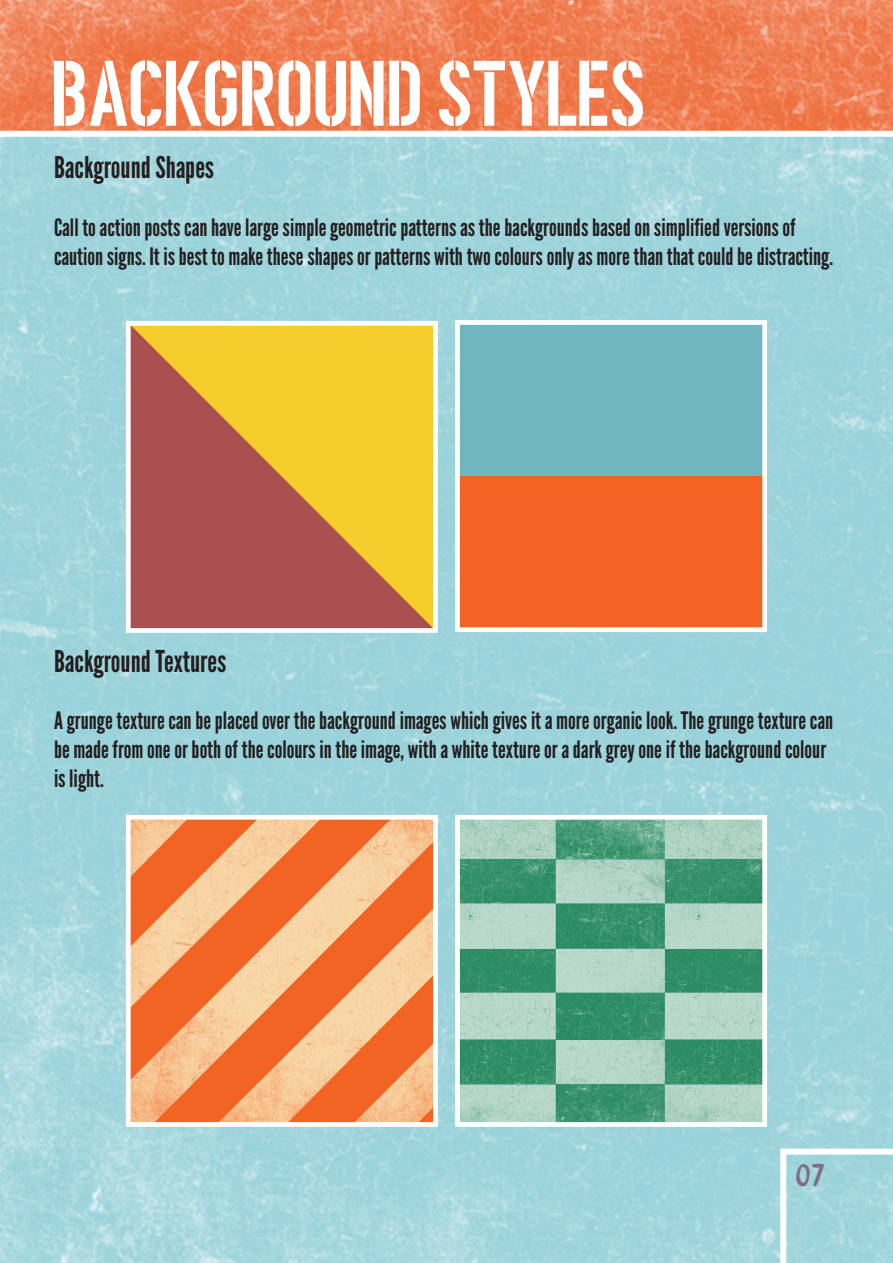
<style>
.page{position:relative;width:893px;height:1263px;background:#fff}
.page>*{position:absolute;margin:0;border:0;box-sizing:border-box;transform-origin:0 0}
.t1{font:90px "Ombudsman Stencil";color:#fff}
.t2{font:30px "League Gothic";color:#231f20}
.t3{font:30px "Westfalia";color:#816c87}
.t4{font:24px/28.8px "League Gothic";color:#231f20}
</style>
<div class="page">
<img style="left:0;top:0;width:893px;height:1263px">
<div style="left:0;top:131px;width:893px;height:6px;background:#fff"></div>
<img style="left:132px;top:327px;width:300px;height:300px">
<div style="left:126px;top:321px;width:312px;height:312px;border:5px solid #fff"></div>
<img style="left:461px;top:326px;width:300px;height:300px">
<div style="left:455px;top:320px;width:312px;height:312px;border:5px solid #fff"></div>
<img style="left:461px;top:821px;width:300px;height:300px">
<div style="left:455px;top:815px;width:312px;height:312px;border:5px solid #fff"></div>
<img style="left:132px;top:821px;width:300px;height:300px">
<div style="left:126px;top:815px;width:312px;height:312px;border:5px solid #fff"></div>
<svg style="left:780px;top:1148px;width:113px;height:115px;background:#abd9e0"></svg>
<p class="t1" style="left:54px;top:47px;width:594px">BACKGROUND STYLES</p>
<p class="t2" style="left:54px;top:150px;width:162px">Background Shapes</p>
<p class="t4" style="left:54px;top:213px;width:781px">Call to action posts can have large simple geometric patterns as the backgrounds based on simplified versions of caution signs. It is best to make these shapes or patterns with two colours only as more than that could be distracting.</p>
<p class="t2" style="left:54px;top:643px;width:174px">Background Textures</p>
<p class="t4" style="left:54px;top:706px;width:781px">A grunge texture can be placed over the background images which gives it a more organic look. The grunge texture can be made from one or both of the colours in the image, with a white texture or a dark grey one if the background colour is light.</p>
<p class="t3" style="left:796px;top:1162px;width:31px">07</p>
</div>
